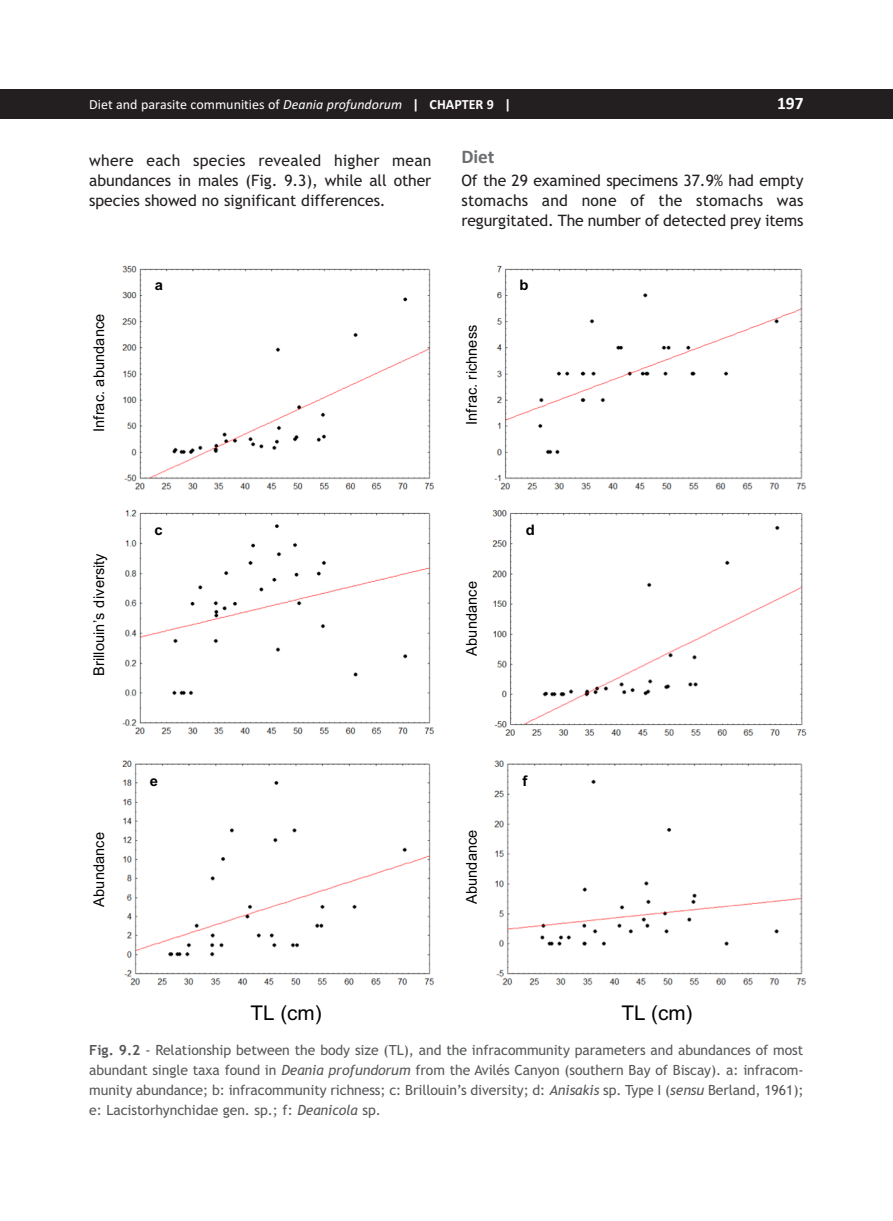
<style>
.page{position:relative;width:893px;height:1221px;background:#fff}
.page>*{position:absolute;margin:0;border:0;box-sizing:border-box;transform-origin:0 0}
.t1{font:20.3px "Arial";color:#000}
.t2{font:700 19.25px "Calibri";color:#6c6d70}
.t3{font:700 17.5px "Calibri";color:#fff}
.t4{font:15.75px/20.1px "Trebuchet MS";letter-spacing:-.005em;color:#231f20;text-align:justify}
.t5{font:14.88px "Arial";letter-spacing:.005em;color:#000}
.t6{font:700 14.53px "Arial";color:#000}
.t7{font:14px/20.1px "Trebuchet MS";letter-spacing:-.005em;color:#57585a;text-align:justify}
.t8{font:14px "Calibri";color:#fff}
.s1{font-style:italic}
.s2{font-weight:700}
</style>
<div class="page">
<div style="left:0;top:89px;width:893px;height:30px;background:#231f20"></div>
<img style="left:494px;top:265px;width:313px;height:225px">
<img style="left:122px;top:265px;width:312px;height:225px">
<img style="left:492px;top:509px;width:315px;height:227px">
<img style="left:122px;top:509px;width:313px;height:226px">
<img style="left:494px;top:760px;width:313px;height:226px">
<img style="left:122px;top:760px;width:313px;height:226px">
<p class="t8" style="left:89px;top:96px;width:423px">Diet and parasite communities of <span class="s1">Deania profundorum</span> <span class="s2">| CHAPTER 9 |</span></p>
<p class="t3" style="left:777px;top:97px;width:28px">197</p>
<p class="t4" style="left:89px;top:151px;width:344px">where each species revealed higher mean abundances in males (Fig. 9.3), while all other species showed no significant differences.</p>
<p class="t2" style="left:461px;top:150px;width:35px">Diet</p>
<p class="t4" style="left:461px;top:171px;width:344px">Of the 29 examined specimens 37.9% had empty stomachs and none of the stomachs was regurgitated. The number of detected prey items</p>
<p class="t6" style="left:155px;top:280px;width:10px">a</p>
<p class="t6" style="left:519px;top:280px;width:11px">b</p>
<p class="t5" style="left:93px;top:432px;width:120px;rotate:-90deg">Infrac. abundance</p>
<p class="t5" style="left:466px;top:425px;width:102px;rotate:-90deg">Infrac. richness</p>
<p class="t5" style="left:93px;top:675px;width:124px;rotate:-90deg">Brillouin’s diversity</p>
<p class="t6" style="left:154px;top:524px;width:10px">c</p>
<p class="t6" style="left:526px;top:524px;width:11px">d</p>
<p class="t5" style="left:466px;top:655px;width:76px;rotate:-90deg">Abundance</p>
<p class="t6" style="left:150px;top:775px;width:10px">e</p>
<p class="t6" style="left:522px;top:775px;width:6px">f</p>
<p class="t5" style="left:93px;top:906px;width:76px;rotate:-90deg">Abundance</p>
<p class="t5" style="left:466px;top:903px;width:76px;rotate:-90deg">Abundance</p>
<p class="t1" style="left:251px;top:1005px;width:72px">TL (cm)</p>
<p class="t1" style="left:621px;top:1005px;width:72px">TL (cm)</p>
<p class="t7" style="left:89px;top:1041px;width:716px"><span class="s2">Fig. 9.2</span> - Relationship between the body size (TL), and the infracommunity parameters and abundances of most abundant single taxa found in <span class="s1">Deania profundorum</span> from the Avilés Canyon (southern Bay of Biscay). a: infracom&shy;munity abundance; b: infracommunity richness; c: Brillouin’s diversity; d: <span class="s1">Anisakis</span> sp. Type I (<span class="s1">sensu</span> Berland, 1961); e: Lacistorhynchidae gen. sp.; f: <span class="s1">Deanicola</span> sp.</p>
</div>
